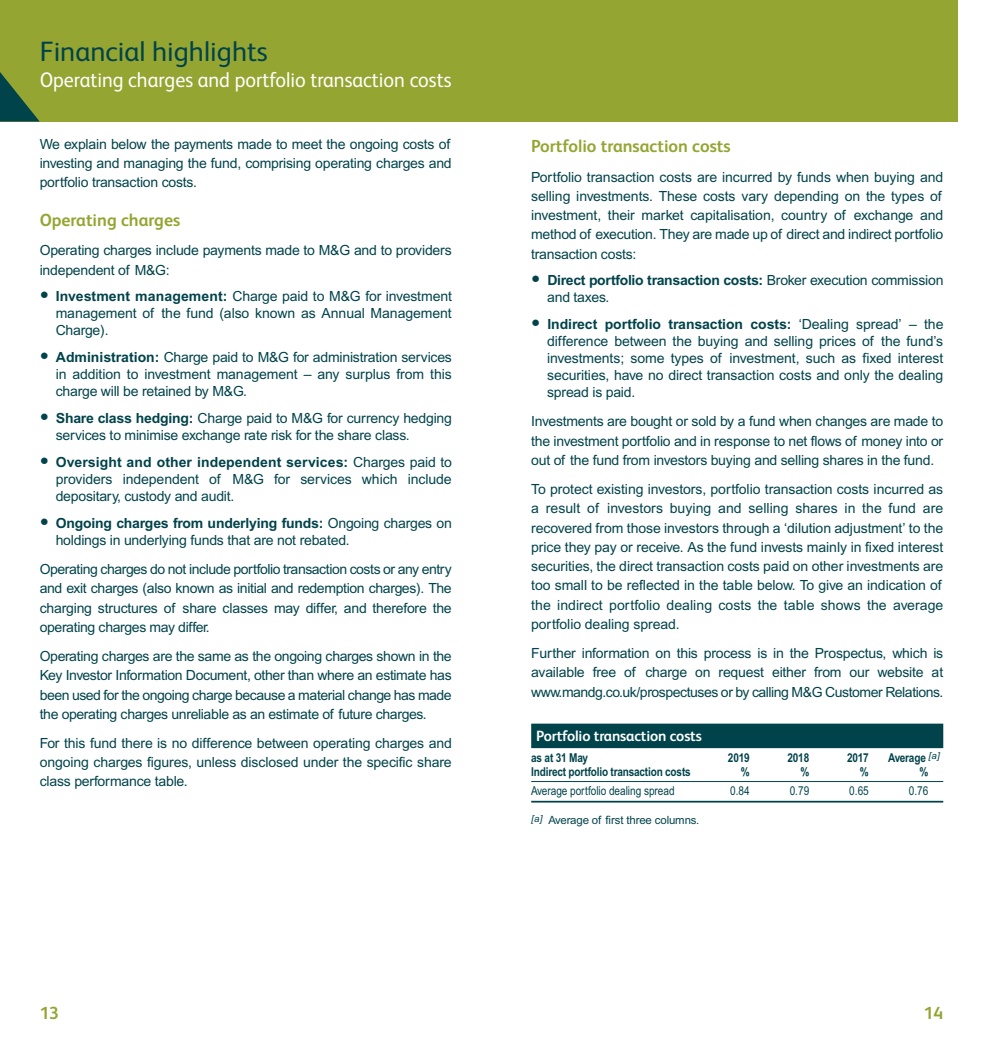
<style>
.page{position:relative;width:983px;height:1042px;background:#fff}
.page>*{position:absolute;margin:0;border:0;box-sizing:border-box;transform-origin:0 0}
.t1{font:28px "FS Albert";color:#00434b}
.t2{font:21px "FS Albert";color:#fff;scale:.95 1}
.t3{font:700 17.5px "FS Albert";color:#94a531}
.t4{font:700 14.88px "FS Albert";letter-spacing:-.01em;color:#fff}
.t5{font:14px/19.2px "Arial";letter-spacing:-.015em;color:#00434b;text-align:justify}
.t6{font:700 12.25px "Arial Narrow";letter-spacing:-.015em;color:#00434b}
.t7{font:12.25px "Arial Narrow";color:#00434b}
.t8{font:11.38px "Arial";letter-spacing:-.01em;color:#00434b}
.s1{font-size:26.25px}
.s2{font-weight:700}
</style>
<div class="page">
<div style="left:491px;top:0;width:466px;height:122px;background:#94a531"></div>
<div style="left:0;top:0;width:491px;height:122px;background:#94a531"></div>
<svg style="left:0;top:72px;width:40px;height:50px"></svg>
<div style="left:531px;top:723px;width:412px;height:25px;background:#00434b"></div>
<hr style="left:531px;top:781px;width:412px;height:1px;background:#00434b">
<hr style="left:531px;top:801px;width:412px;height:1px;background:#00434b">
<h1 class="t1" style="left:40px;top:42px;width:229px">Financial highlights</h1>
<h2 class="t2" style="left:40px;top:73px;width:435px">Operating charges and portfolio transaction costs</h2>
<p class="t5" style="left:40px;top:136px;width:413px">We explain below the payments made to meet the ongoing costs of investing and managing the fund, comprising operating charges and portfolio transaction costs.</p>
<p class="t3" style="left:40px;top:214px;width:142px">Operating charges</p>
<p class="t5" style="left:40px;top:242px;width:413px">Operating charges include payments made to M&amp;G and to providers independent of M&amp;G:</p>
<p class="t5" style="left:56px;top:289px;width:397px;line-height:17px;text-indent:-16px"><span class="s1">•</span> <span class="s2">Investment management:</span> Charge paid to M&amp;G for investment management of the fund (also known as Annual Management Charge).</p>
<p class="t5" style="left:56px;top:350px;width:397px;line-height:17px;text-indent:-16px"><span class="s1">•</span> <span class="s2">Administration:</span> Charge paid to M&amp;G for administration services in addition to investment management – any surplus from this charge will be retained by M&amp;G.</p>
<p class="t5" style="left:56px;top:411px;width:397px;line-height:17px;text-indent:-16px"><span class="s1">•</span> <span class="s2">Share class hedging:</span> Charge paid to M&amp;G for currency hedging services to minimise exchange rate risk for the share class.</p>
<p class="t5" style="left:56px;top:455px;width:397px;line-height:17px;text-indent:-16px"><span class="s1">•</span> <span class="s2">Oversight and other independent services:</span> Charges paid to providers independent of M&amp;G for services which include depositary, custody and audit.</p>
<p class="t5" style="left:56px;top:516px;width:397px;line-height:17px;text-indent:-16px"><span class="s1">•</span> <span class="s2">Ongoing charges from underlying funds:</span> Ongoing charges on holdings in underlying funds that are not rebated.</p>
<p class="t5" style="left:40px;top:561px;width:413px">Operating charges do not include portfolio transaction costs or any entry and exit charges (also known as initial and redemption charges). The charging structures of share classes may differ, and therefore the operating charges may differ.</p>
<p class="t5" style="left:40px;top:648px;width:413px">Operating charges are the same as the ongoing charges shown in the Key Investor Information Document, other than where an estimate has been used for the ongoing charge because a material change has made the operating charges unreliable as an estimate of future charges.</p>
<p class="t5" style="left:40px;top:735px;width:413px">For this fund there is no difference between operating charges and ongoing charges figures, unless disclosed under the specific share class performance table.</p>
<p class="t3" style="left:40px;top:1007px;width:21px">13</p>
<p class="t3" style="left:531px;top:140px;width:201px">Portfolio transaction costs</p>
<p class="t5" style="left:531px;top:168px;width:413px">Portfolio transaction costs are incurred by funds when buying and selling investments. These costs vary depending on the types of investment, their market capitalisation, country of exchange and method of execution. They are made up of direct and indirect portfolio transaction costs:</p>
<p class="t5" style="left:547px;top:273px;width:397px;line-height:17px;text-indent:-16px"><span class="s1">•</span> <span class="s2">Direct portfolio transaction costs:</span> Broker execution commission and taxes.</p>
<p class="t5" style="left:547px;top:317px;width:397px;line-height:17px;text-indent:-16px"><span class="s1">•</span> <span class="s2">Indirect portfolio transaction costs:</span> ‘Dealing spread’ – the difference between the buying and selling prices of the fund’s investments; some types of investment, such as fixed interest securities, have no direct transaction costs and only the dealing spread is paid.</p>
<p class="t5" style="left:531px;top:413px;width:413px">Investments are bought or sold by a fund when changes are made to the investment portfolio and in response to net flows of money into or out of the fund from investors buying and selling shares in the fund.</p>
<p class="t5" style="left:531px;top:481px;width:413px">To protect existing investors, portfolio transaction costs incurred as a result of investors buying and selling shares in the fund are recovered from those investors through a ‘dilution adjustment’ to the price they pay or receive. As the fund invests mainly in fixed interest securities, the direct transaction costs paid on other investments are too small to be reflected in the table below. To give an indication of the indirect portfolio dealing costs the table shows the average portfolio dealing spread.</p>
<p class="t5" style="left:531px;top:645px;width:413px">Further information on this process is in the Prospectus, which is available free of charge on request either from our website at www.mandg.co.uk/prospectuses or by calling M&amp;G Customer Relations.</p>
<p class="t4" style="left:536px;top:730px;width:167px">Portfolio transaction costs</p>
<p class="t6" style="left:531px;top:753px;width:58px">as at 31 May</p>
<p class="t6" style="left:727px;top:753px;width:23px">2019</p>
<p class="t6" style="left:787px;top:753px;width:23px">2018</p>
<p class="t6" style="left:846px;top:753px;width:23px">2017</p>
<p class="t6" style="left:888px;top:753px;width:53px">Average <sup>[a]</sup></p>
<p class="t6" style="left:531px;top:767px;width:161px">Indirect portfolio transaction costs</p>
<p class="t6" style="left:740px;top:767px;width:10px">%</p>
<p class="t6" style="left:800px;top:767px;width:10px">%</p>
<p class="t6" style="left:859px;top:767px;width:10px">%</p>
<p class="t6" style="left:919px;top:767px;width:10px">%</p>
<p class="t7" style="left:531px;top:786px;width:145px">Average portfolio dealing spread</p>
<p class="t7" style="left:730px;top:786px;width:21px">0.84</p>
<p class="t7" style="left:789px;top:786px;width:21px">0.79</p>
<p class="t7" style="left:849px;top:786px;width:21px">0.65</p>
<p class="t7" style="left:908px;top:786px;width:21px">0.76</p>
<p class="t8" style="left:531px;top:816px;width:170px"><sup>[a]</sup> Average of first three columns.</p>
<p class="t3" style="left:923px;top:1007px;width:21px">14</p>
</div>
